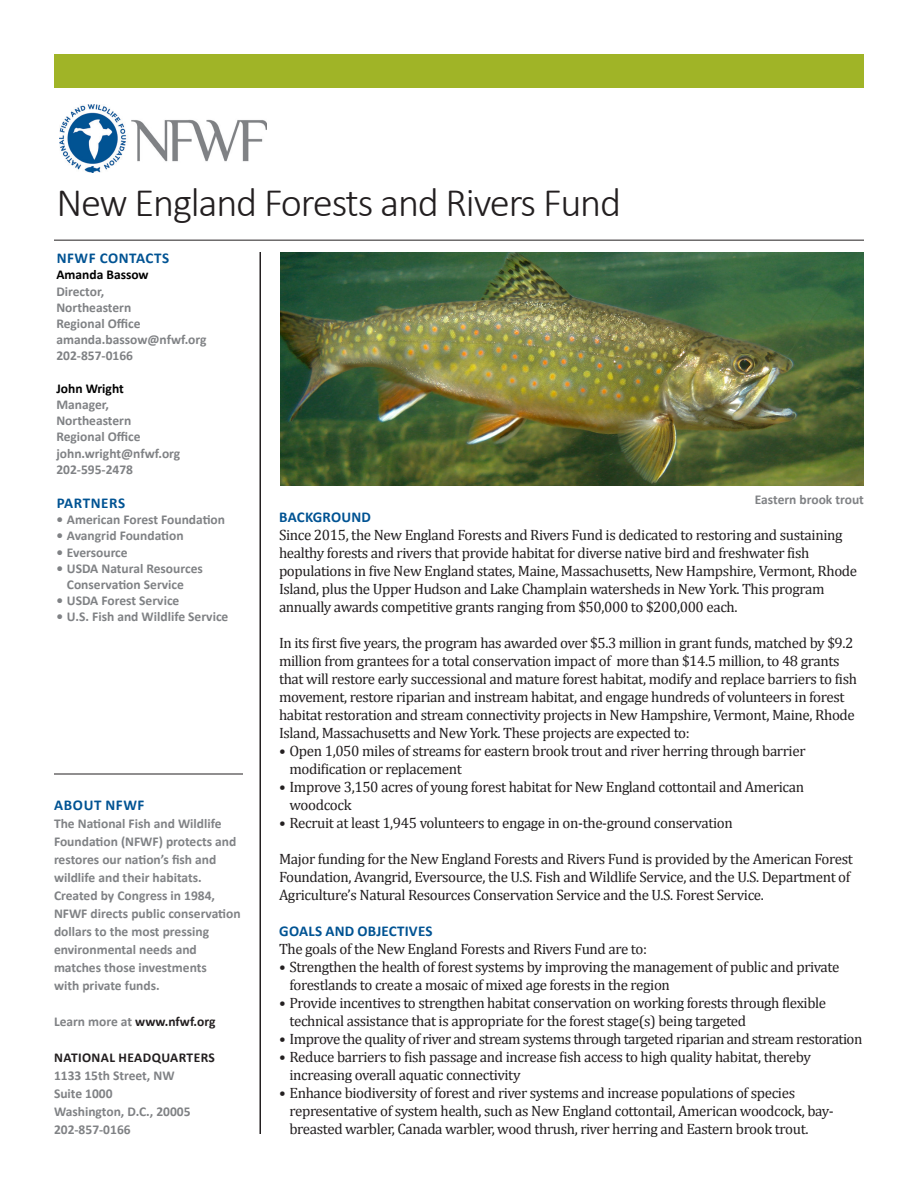
<style>
.page{position:relative;width:918px;height:1188px;background:#fff}
.page>*{position:absolute;margin:0;border:0;box-sizing:border-box;transform-origin:0 0}
.t1{font:300 40.5px "Calibri";letter-spacing:-.03em;color:#231f20}
.t2{font:15px/18px "Cambria";letter-spacing:-.025em;color:#231f20}
.Paragraph_Style_1{font:700 15px "Calibri";letter-spacing:.04em;color:#015393}
.Paragraph_Style_1-2{font:700 15px "Calibri";letter-spacing:.015em;color:#015393}
.t3{font:700 13.5px/18px "Calibri";color:#808285}
.t4{font:700 13.5px/18px "Calibri";letter-spacing:.02em;color:#231f20}
.t5{font:700 13.5px "Calibri";color:#231f20}
.t6{font:700 13.5px "Calibri";color:#000}
.s1{color:#808285}
</style>
<div class="page">
<hr style="left:260px;top:252px;width:1px;height:882px;background:#231f20">
<hr style="left:54px;top:240px;width:810px;height:1px;background:#231f20">
<div style="left:54px;top:54px;width:810px;height:33px;background:#a0b427"></div>
<img style="left:59px;top:105px;width:207px;height:68px">
<img style="left:280px;top:252px;width:584px;height:234px">
<hr style="left:54px;top:774px;width:189px;height:1px;background:#231f20">
<p class="t1" style="left:56px;top:177px;width:566px">New England Forests and Rivers Fund</p>
<p class="Paragraph_Style_1" style="left:57px;top:249px;width:114px">NFWF CONTACTS</p>
<p class="t6" style="left:56px;top:266px;width:94px">Amanda Bassow</p>
<p class="t3" style="left:56px;top:282px;width:50px">Director,</p>
<p class="t3" style="left:56px;top:298px;width:76px">Northeastern</p>
<p class="t3" style="left:56px;top:315px;width:86px">Regional Office</p>
<p class="t3" style="left:56px;top:331px;width:152px">amanda.bassow@nfwf.org</p>
<p class="t3" style="left:56px;top:347px;width:78px">202-857-0166</p>
<p class="t6" style="left:56px;top:380px;width:69px">John Wright</p>
<p class="t3" style="left:56px;top:396px;width:54px">Manager,</p>
<p class="t3" style="left:56px;top:412px;width:76px">Northeastern</p>
<p class="t3" style="left:56px;top:428px;width:86px">Regional Office</p>
<p class="t3" style="left:56px;top:444px;width:125px">john.wright@nfwf.org</p>
<p class="t3" style="left:56px;top:460px;width:78px">202-595-2478</p>
<p class="Paragraph_Style_1" style="left:57px;top:493px;width:70px">PARTNERS</p>
<p class="t3" style="left:56px;top:511px;width:170px">• American Forest Foundation</p>
<p class="t3" style="left:56px;top:527px;width:129px">• Avangrid Foundation</p>
<p class="t3" style="left:56px;top:543px;width:73px">• Eversource</p>
<p class="t3" style="left:67px;top:560px;width:138px;line-height:16.2px;text-indent:-10px">• USDA Natural Resources<br>Conservation Service</p>
<p class="t3" style="left:56px;top:592px;width:125px">• USDA Forest Service</p>
<p class="t3" style="left:56px;top:608px;width:174px">• U.S. Fish and Wildlife Service</p>
<p class="Paragraph_Style_1" style="left:54px;top:795px;width:92px">ABOUT NFWF</p>
<p class="t3" style="left:54px;top:815px;width:184px">The National Fish and Wildlife<br>Foundation (NFWF) protects and restores our nation’s fish and wildlife and their habitats.</p>
<p class="t3" style="left:54px;top:887px;width:188px">Created by Congress in 1984,<br>NFWF directs public conservation dollars to the most pressing environmental needs and matches those investments<br>with private funds.</p>
<p class="t5" style="left:54px;top:1013px;width:163px"><span class="s1">Learn more at</span> www.nfwf.org</p>
<p class="t4" style="left:54px;top:1049px;width:162px">NATIONAL HEADQUARTERS<br><span class="s1">1133 15th Street, NW</span></p>
<p class="t3" style="left:54px;top:1085px;width:60px">Suite 1000</p>
<p class="t3" style="left:54px;top:1103px;width:138px">Washington, D.C., 20005<br>202-857-0166</p>
<p class="t3" style="left:755px;top:491px;width:111px">Eastern brook trout</p>
<p class="Paragraph_Style_1-2" style="left:279px;top:507px;width:93px">BACKGROUND</p>
<p class="t2" style="left:279px;top:526px;width:580px">Since 2015, the New England Forests and Rivers Fund is dedicated to restoring and sustaining healthy forests and rivers that provide habitat for diverse native bird and freshwater fish populations in five New England states, Maine, Massachusetts, New Hampshire, Vermont, Rhode Island, plus the Upper Hudson and Lake Champlain watersheds in New York. This program annually awards competitive grants ranging from $50,000 to $200,000 each.</p>
<p class="t2" style="left:279px;top:634px;width:580px">In its first five years, the program has awarded over $5.3 million in grant funds, matched by $9.2 million from grantees for a total conservation impact of more than $14.5 million, to 48 grants that will restore early successional and mature forest habitat, modify and replace barriers to fish movement, restore riparian and instream habitat, and engage hundreds of volunteers in forest habitat restoration and stream connectivity projects in New Hampshire, Vermont, Maine, Rhode Island, Massachusetts and New York. These projects are expected to:</p>
<p class="t2" style="left:290px;top:742px;width:518px;text-indent:-10px">• Open 1,050 miles of streams for eastern brook trout and river herring through barrier modification or replacement</p>
<p class="t2" style="left:290px;top:778px;width:516px;text-indent:-10px">• Improve 3,150 acres of young forest habitat for New England cottontail and American woodcock</p>
<p class="t2" style="left:279px;top:814px;width:455px">• Recruit at least 1,945 volunteers to engage in on-the-ground conservation</p>
<p class="t2" style="left:279px;top:850px;width:575px">Major funding for the New England Forests and Rivers Fund is provided by the American Forest<br>Foundation, Avangrid, Eversource, the U.S. Fish and Wildlife Service, and the U.S. Department of<br>Agriculture’s Natural Resources Conservation Service and the U.S. Forest Service.</p>
<p class="Paragraph_Style_1-2" style="left:279px;top:921px;width:155px">GOALS AND OBJECTIVES</p>
<p class="t2" style="left:279px;top:940px;width:370px">The goals of the New England Forests and Rivers Fund are to:</p>
<p class="t2" style="left:290px;top:958px;width:551px;text-indent:-10px">• Strengthen the health of forest systems by improving the management of public and private forestlands to create a mosaic of mixed age forests in the region</p>
<p class="t2" style="left:290px;top:994px;width:538px;text-indent:-10px">• Provide incentives to strengthen habitat conservation on working forests through flexible technical assistance that is appropriate for the forest stage(s) being targeted</p>
<p class="t2" style="left:279px;top:1030px;width:585px">• Improve the quality of river and stream systems through targeted riparian and stream restoration</p>
<p class="t2" style="left:290px;top:1048px;width:523px;text-indent:-10px">• Reduce barriers to fish passage and increase fish access to high quality habitat, thereby increasing overall aquatic connectivity</p>
<p class="t2" style="left:290px;top:1084px;width:546px;text-indent:-10px">• Enhance biodiversity of forest and river systems and increase populations of species representative of system health, such as New England cottontail, American woodcock, bay&shy;breasted warbler, Canada warbler, wood thrush, river herring and Eastern brook trout.</p>
</div>
